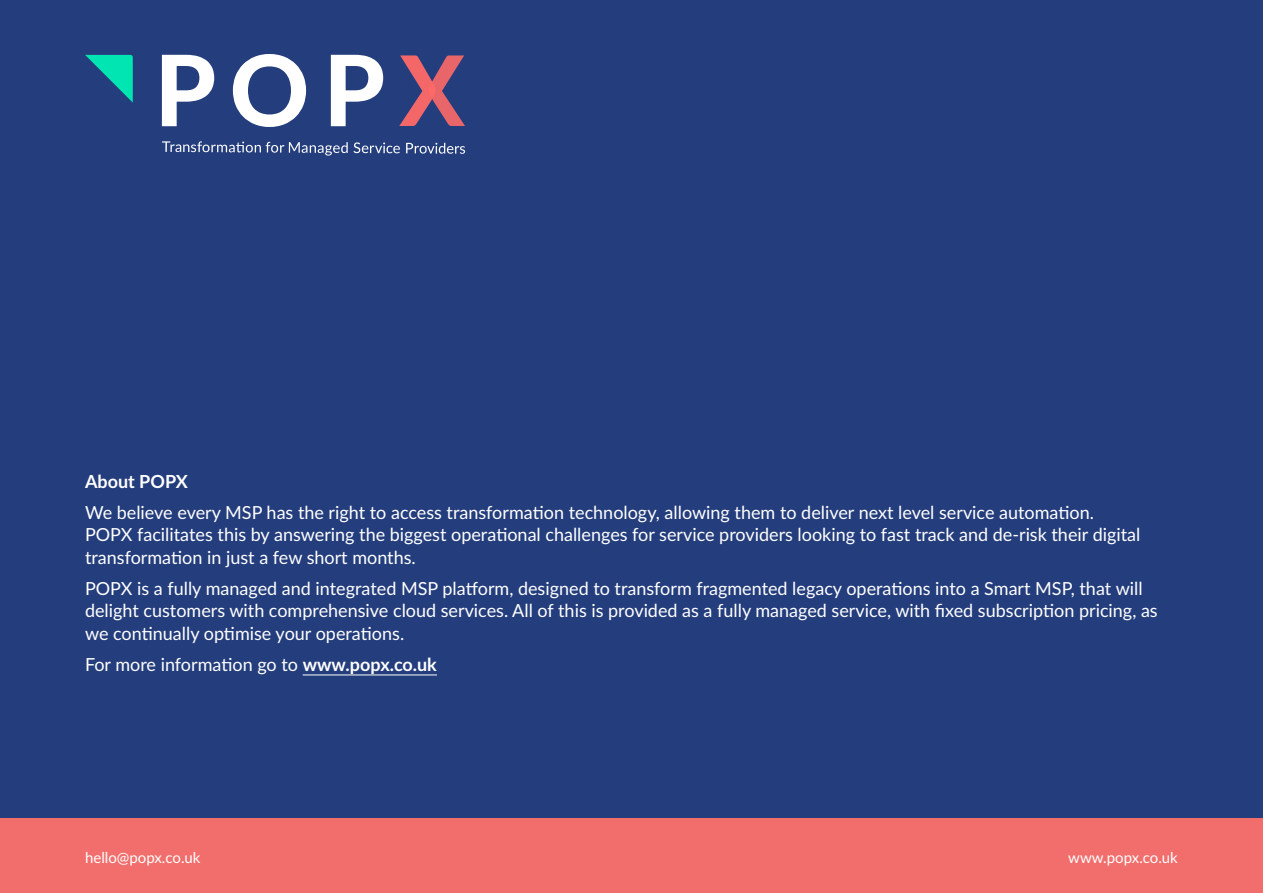
<style>
.page{position:relative;width:1263px;height:893px;background:#243d7c}
.page>*{position:absolute;margin:0;border:0;box-sizing:border-box;transform-origin:0 0}
.p_body{font:18px/22.5px "Lato";color:#fff}
.p_body-2{font:700 18px "Lato";color:#fff}
.t1{font:15px "Lato";color:#fff}
.s1{font-weight:700}
</style>
<div class="page">
<div style="left:0;top:818px;width:1263px;height:75px;background:#f26e6c"></div>
<svg style="left:162px;top:55px;width:52px;height:71px"></svg>
<svg style="left:233px;top:54px;width:73px;height:73px"></svg>
<svg style="left:331px;top:55px;width:52px;height:71px"></svg>
<svg style="left:399px;top:55px;width:66px;height:71px"></svg>
<svg style="left:162px;top:141px;width:238px;height:15px"></svg>
<svg style="left:406px;top:143px;width:59px;height:11px"></svg>
<svg style="left:85px;top:55px;width:48px;height:48px"></svg>
<hr style="left:303px;top:674px;width:134px;height:1px;background:#fff">
<p class="p_body-2" style="left:85px;top:468px;width:104px">About POPX</p>
<p class="p_body" style="left:85px;top:500px;width:1057px">We believe every MSP has the right to access transformation technology, allowing them to deliver next level service automation.<br>POPX facilitates this by answering the biggest operational challenges for service providers looking to fast track and de-risk their digital transformation in just a few short months.</p>
<p class="p_body" style="left:85px;top:576px;width:1074px">POPX is a fully managed and integrated MSP platform, designed to transform fragmented legacy operations into a Smart MSP, that will delight customers with comprehensive cloud services. All of this is provided as a fully managed service, with fixed subscription pricing, as we continually optimise your operations.</p>
<p class="p_body" style="left:85px;top:652px;width:353px">For more information go to <span class="s1">www.popx.co.uk</span></p>
<p class="t1" style="left:85px;top:846px;width:117px">hello@popx.co.uk</p>
<p class="t1" style="left:1068px;top:846px;width:111px">www.popx.co.uk</p>
</div>
